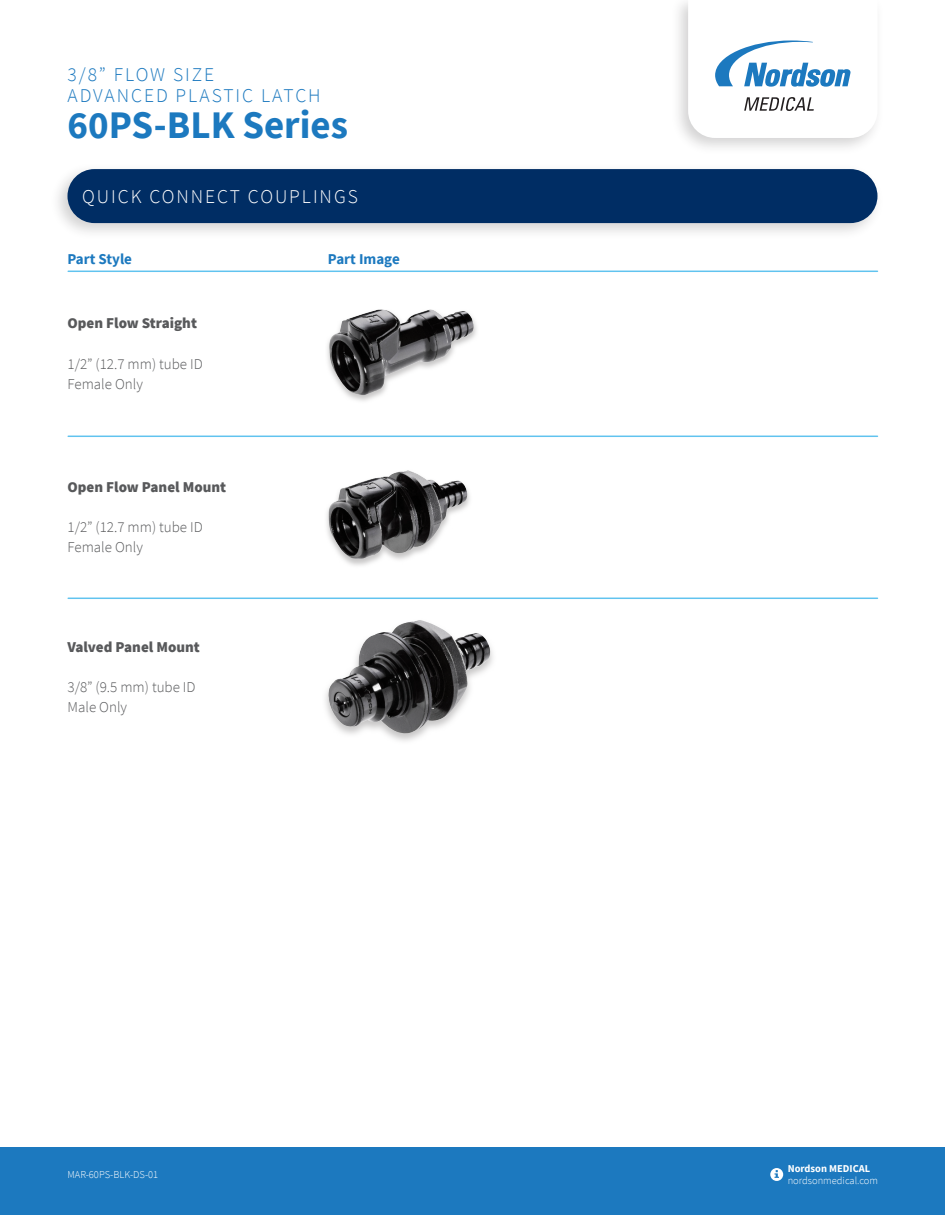
<style>
.page{position:relative;width:945px;height:1215px;background:#fff}
.page>*{position:absolute;margin:0;border:0;box-sizing:border-box;transform-origin:0 0}
.t1{font:700 39px "Source Sans Pro";color:#1c79bf}
.t2{font:300 19.5px/21px "Source Sans Pro";letter-spacing:.1em;color:#1c79bf}
.t3{font:300 19.5px "Source Sans Pro";letter-spacing:.1em;color:#fff}
.t4{font:300 15px/20.2px "Source Sans Pro";color:#58595b}
.t5{font:900 15px "Source Sans Pro";color:#58595b}
.t6{font:700 15px "Source Sans Pro";color:#1c79bf}
.t7{font:300 10.5px "Source Sans Pro";color:#fff}
.t8{font:700 10.5px "Source Sans Pro";color:#fff}
</style>
<div class="page">
<hr style="left:68px;top:271px;width:809px;height:1px;background:#61c3ef">
<img style="left:58px;top:169px;width:628px;height:64px">
<div style="left:68px;top:169px;width:809px;height:54px;background:#002d64;border-radius:27px"></div>
<div style="left:0;top:1148px;width:945px;height:67px;background:#1c79bf"></div>
<svg style="left:686px;top:0;width:192px;height:1148px"></svg>
<svg style="left:770px;top:1168px;width:13px;height:13px"></svg>
<hr style="left:68px;top:436px;width:809px;height:1px;background:#61c3ef">
<hr style="left:68px;top:598px;width:809px;height:1px;background:#61c3ef">
<svg style="left:327px;top:321px;width:150px;height:80px"></svg>
<img style="left:329px;top:309px;width:145px;height:86px">
<svg style="left:326px;top:489px;width:144px;height:77px"></svg>
<img style="left:329px;top:470px;width:138px;height:89px">
<svg style="left:325px;top:647px;width:168px;height:94px"></svg>
<img style="left:327px;top:620px;width:163px;height:114px">
<h2 class="t2" style="left:68px;top:64px;width:255px">3/8” FLOW SIZE<br>ADVANCED PLASTIC LATCH</h2>
<h1 class="t1" style="left:68px;top:99px;width:282px">60PS-BLK Series</h1>
<h2 class="t3" style="left:82px;top:185px;width:277px">QUICK CONNECT COUPLINGS</h2>
<p class="t6" style="left:68px;top:248px;width:66px">Part Style</p>
<p class="t6" style="left:328px;top:248px;width:73px">Part Image</p>
<p class="t5" style="left:68px;top:313px;width:131px">Open Flow Straight</p>
<p class="t4" style="left:68px;top:354px;width:137px">1/2” (12.7 mm) tube ID<br>Female Only</p>
<p class="t5" style="left:68px;top:476px;width:160px">Open Flow Panel Mount</p>
<p class="t4" style="left:68px;top:517px;width:137px">1/2” (12.7 mm) tube ID<br>Female Only</p>
<p class="t5" style="left:68px;top:636px;width:134px">Valved Panel Mount</p>
<p class="t4" style="left:68px;top:677px;width:130px">3/8” (9.5 mm) tube ID<br>Male Only</p>
<p class="t7" style="left:68px;top:1168px;width:92px">MAR-60PS-BLK-DS-01</p>
<p class="t8" style="left:788px;top:1162px;width:84px">Nordson MEDICAL</p>
<p class="t7" style="left:788px;top:1174px;width:92px">nordsonmedical.com</p>
</div>
